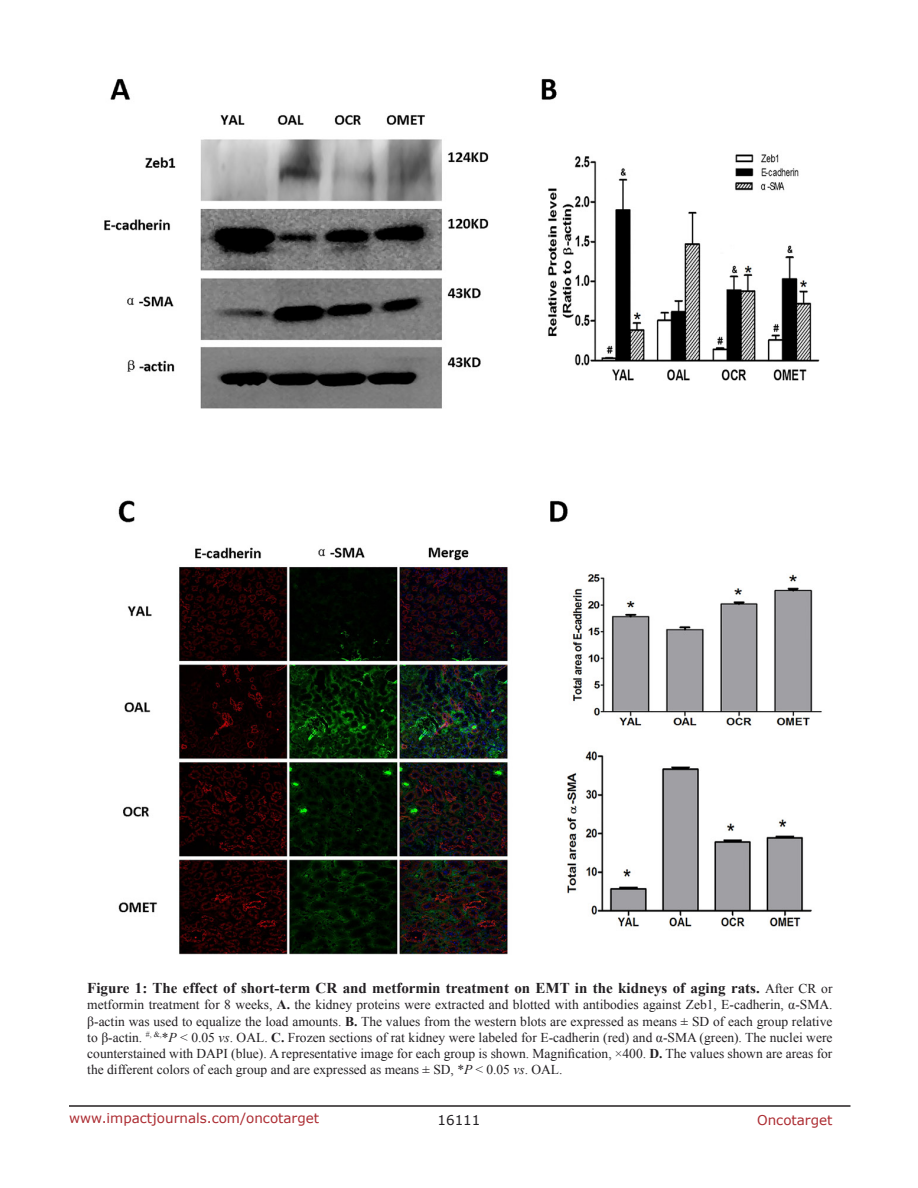
<style>
.page{position:relative;width:918px;height:1188px;background:#fff}
.page>*{position:absolute;margin:0;border:0;box-sizing:border-box;transform-origin:0 0}
.FigureText{font:700 15px "Times New Roman";color:#221f22}
.FigureText-2{font:13.5px/16.2px "Times New Roman";color:#221f22;text-align:justify}
.t1{font:13.5px "Verdana";color:#ac2b31}
.t2{font:13.5px "Verdana";color:#221f22}
.s1{font-weight:400;font-size:13.5px}
.s2{font-weight:700}
.s3{font-style:italic}
</style>
<div class="page">
<hr style="left:69px;top:1105px;width:781px;height:2px;background:#231f20">
<img style="left:104px;top:78px;width:718px;height:877px">
<p class="FigureText" style="left:87px;top:978px;width:747px">Figure 1: The effect of short-term CR and metformin treatment on EMT in the kidneys of aging rats. <span class="s1">After CR or</span></p>
<p class="FigureText-2" style="left:87px;top:997px;width:747px">metformin treatment for 8 weeks, <span class="s2">A.</span> the kidney proteins were extracted and blotted with antibodies against Zeb1, E-cadherin, α-SMA. β-actin was used to equalize the load amounts. <span class="s2">B.</span> The values from the western blots are expressed as means ± SD of each group relative to β-actin. <sup>#,</sup> <sup>&amp;,</sup>*<span class="s3">P</span> &lt; 0.05 <span class="s3">vs</span>. OAL. <span class="s2">C.</span> Frozen sections of rat kidney were labeled for E-cadherin (red) and α-SMA (green). The nuclei were counterstained with DAPI (blue). A representative image for each group is shown. Magnification, ×400. <span class="s2">D.</span> The values shown are areas for the different colors of each group and are expressed as means ± SD, *<span class="s3">P</span> &lt; 0.05 <span class="s3">vs</span>. OAL.</p>
<p class="t1" style="left:69px;top:1109px;width:252px">www.impactjournals.com/oncotarget</p>
<p class="t2" style="left:438px;top:1111px;width:44px">16111</p>
<p class="t1" style="left:757px;top:1111px;width:77px">Oncotarget</p>
</div>
